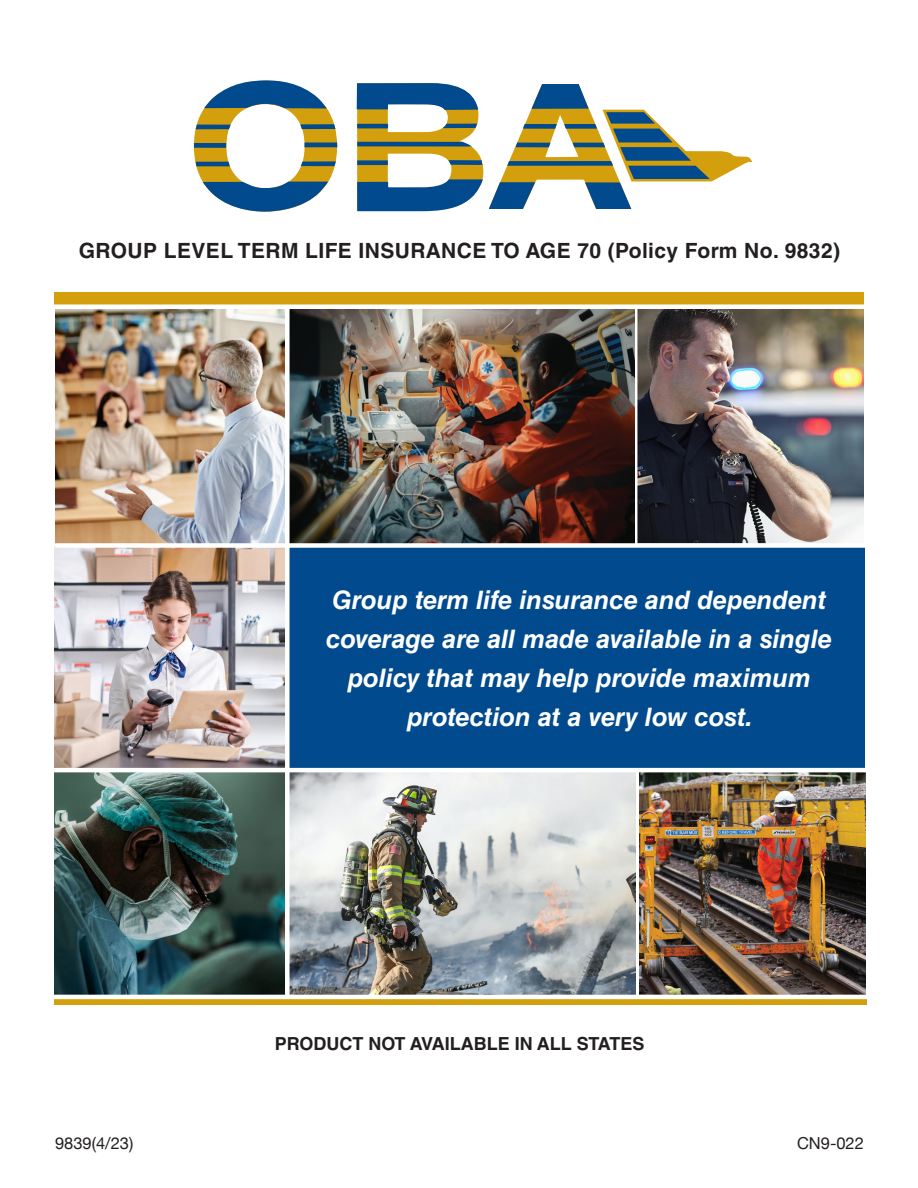
<style>
.page{position:relative;width:918px;height:1188px;background:#fff}
.page>*{position:absolute;margin:0;border:0;box-sizing:border-box;transform-origin:0 0}
.t1{font:italic 700 25.5px/39px "Helvetica LT Std";color:#fff;text-align:center}
.t2{font:700 21px "Helvetica LT Std";letter-spacing:.02em;color:#231f20}
.t3{font:700 18px "Helvetica LT Std";color:#231f20}
.t4{font:16.5px "Helvetica Neue LT";color:#231f20}
</style>
<div class="page">
<svg style="left:634px;top:309px;width:4px;height:605px"></svg>
<div style="left:290px;top:548px;width:575px;height:220px;background:#004a8d"></div>
<img style="left:55px;top:309px;width:229px;height:234px">
<img style="left:639px;top:772px;width:226px;height:223px">
<img style="left:290px;top:309px;width:344px;height:234px">
<img style="left:54px;top:772px;width:581px;height:223px">
<img style="left:54px;top:546px;width:231px;height:222px">
<img style="left:638px;top:309px;width:226px;height:234px">
<div style="left:54px;top:1000px;width:812px;height:5px;background:#d49f0c"></div>
<svg style="left:194px;top:80px;width:144px;height:132px"></svg>
<div style="left:304px;top:142px;width:33px;height:5px;background:#004a8d"></div>
<svg style="left:356px;top:83px;width:396px;height:129px"></svg>
<div style="left:285px;top:296px;width:5px;height:702px;background:#fff"></div>
<div style="left:55px;top:543px;width:833px;height:5px;background:#fff"></div>
<hr style="left:50px;top:768px;width:826px;height:4px;background:#fff">
<div style="left:54px;top:293px;width:810px;height:12px;background:#d49f0c"></div>
<div style="left:51px;top:304px;width:826px;height:5px;background:#fff"></div>
<p class="t2" style="left:79px;top:238px;width:763px">GROUP LEVEL TERM LIFE INSURANCE TO AGE 70 (Policy Form No. 9832)</p>
<p class="t1" style="left:326px;top:581px;width:507px">Group term life insurance and dependent coverage are all made available in a single policy that may help provide maximum protection at a very low cost.</p>
<p class="t3" style="left:275px;top:1032px;width:371px">PRODUCT NOT AVAILABLE IN ALL STATES</p>
<p class="t4" style="left:55px;top:1133px;width:80px">9839(4/23)</p>
<p class="t4" style="left:797px;top:1133px;width:68px">CN9-022</p>
</div>
